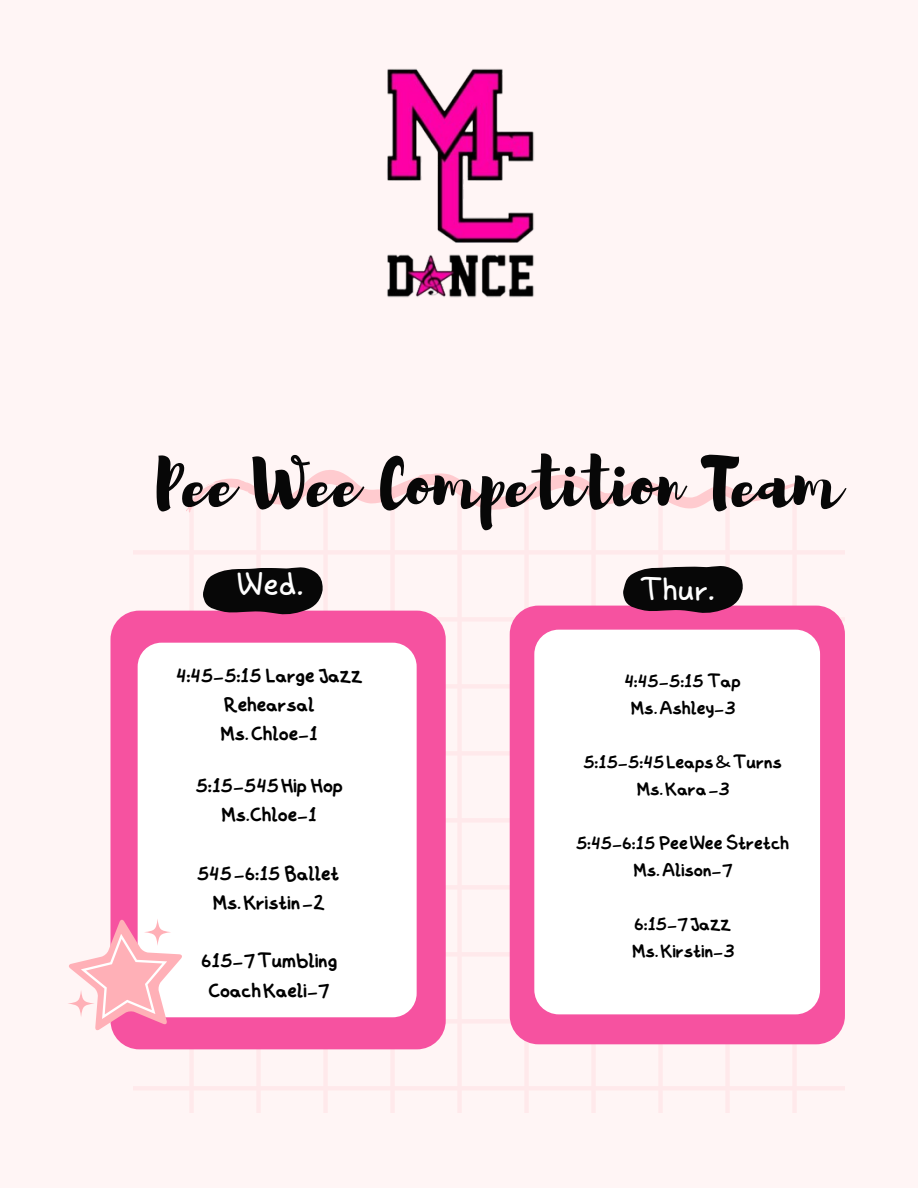
<style>
.page{position:relative;width:918px;height:1188px;background:#fff5f5}
.page>*{position:absolute;margin:0;border:0;box-sizing:border-box;transform-origin:0 0}
.t1{font:68.25px "Brusher";color:#070707}
.t2{font:33.9px "RTL Hand Made Regular";color:#fff}
.t3{font:33.75px "RTL Hand Made Regular";color:#fff}
.t4{font:21px/29.2px "RTL Hand Made Medium";color:#000;text-align:center}
.t5{font:19.5px/27px "RTL Hand Made Medium";color:#000;text-align:center}
</style>
<div class="page">
<svg style="left:133px;top:514px;width:711px;height:598px"></svg>
<div style="left:110px;top:611px;width:336px;height:438px;background:#f652a0;border-radius:29px"></div>
<div style="left:138px;top:643px;width:279px;height:374px;background:#fff;border-radius:24px"></div>
<svg style="left:68px;top:919px;width:115px;height:112px"></svg>
<div style="left:510px;top:606px;width:335px;height:438px;background:#f652a0;border-radius:29px"></div>
<svg style="left:202px;top:566px;width:122px;height:49px"></svg>
<div style="left:534px;top:630px;width:286px;height:384px;background:#fff;border-radius:25px"></div>
<svg style="left:622px;top:564px;width:122px;height:49px"></svg>
<svg style="left:186px;top:470px;width:621px;height:44px"></svg>
<img style="left:387px;top:68px;width:147px;height:230px">
<h1 class="t1" style="left:157px;top:439px;width:685px">Pee Wee Competition Team</h1>
<h2 class="t2" style="left:237px;top:561px;width:68px">Wed.</h2>
<h3 class="t3" style="left:640px;top:566px;width:77px">Thur.</h3>
<p class="t4" style="left:176px;top:661px;width:187px">4:45-5:15 Large Jazz<br>Rehearsal<br>Ms.Chloe-1</p>
<p class="t4" style="left:196px;top:771px;width:149px">5:15-545Hip Hop<br>Ms.Chloe-1</p>
<p class="t4" style="left:197px;top:859px;width:144px">545-6:15 Ballet<br>Ms.Kristin-2</p>
<p class="t4" style="left:201px;top:947px;width:137px">615-7Tumbling<br>CoachKaeli-7</p>
<p class="t5" style="left:624px;top:668px;width:118px">4:45-5:15 Tap<br>Ms.Ashley-3</p>
<p class="t5" style="left:583px;top:749px;width:200px">5:15-5:45Leaps&amp;Turns<br>Ms.Kara-3</p>
<p class="t5" style="left:576px;top:830px;width:215px">5:45-6:15 PeeWee Stretch<br>Ms.Alison-7</p>
<p class="t5" style="left:632px;top:911px;width:104px;text-align:left">6:15-7Jazz<br>Ms.Kirstin-3</p>
</div>
